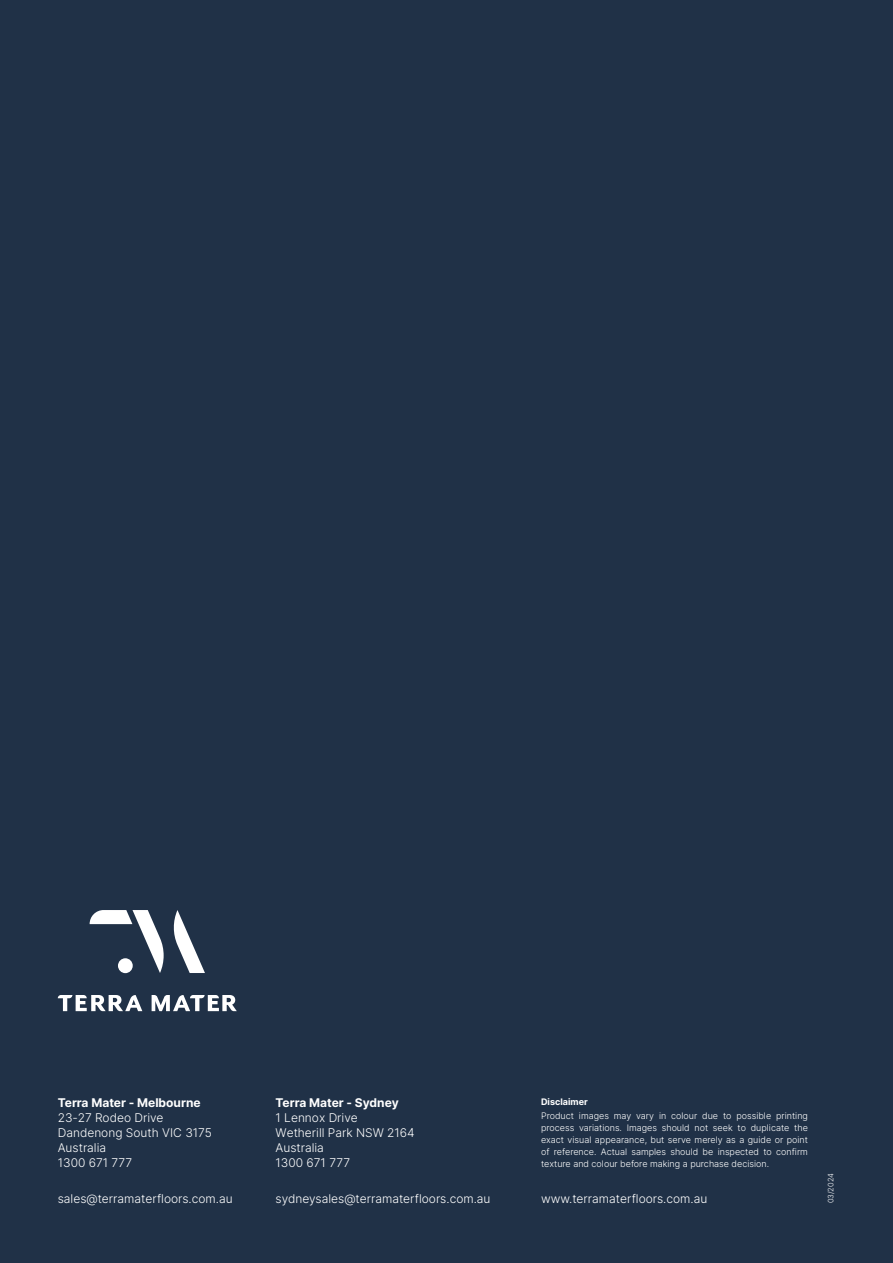
<style>
.page{position:relative;width:893px;height:1263px;background:#203147}
.page>*{position:absolute;margin:0;border:0;box-sizing:border-box;transform-origin:0 0}
.t1{font:300 12px/15px "Inter";color:#fff}
.t2{font:12px "Inter";color:#fff}
.t3{font:300 9px/12px "Inter";color:#fff;text-align:justify}
.t4{font:9px "Inter";color:#fff}
.t5{font:300 7.5px "Inter";color:#fff}
</style>
<div class="page">
<svg style="left:58px;top:995px;width:84px;height:16px"></svg>
<svg style="left:152px;top:995px;width:85px;height:16px"></svg>
<svg style="left:173px;top:910px;width:32px;height:63px"></svg>
<svg style="left:90px;top:910px;width:74px;height:63px"></svg>
<h1 class="t2" style="left:58px;top:1094px;width:144px">Terra Mater - Melbourne</h1>
<h1 class="t1" style="left:58px;top:1110px;width:156px">23-27 Rodeo Drive<br>Dandenong South VIC 3175<br>Australia<br>1300 671 777</h1>
<h1 class="t1" style="left:58px;top:1191px;width:176px">sales@terramaterfloors.com.au</h1>
<h1 class="t2" style="left:276px;top:1093px;width:125px">Terra Mater - Sydney</h1>
<h1 class="t1" style="left:276px;top:1109px;width:141px">1 Lennox Drive<br>Wetherill Park NSW 2164<br>Australia<br>1300 671 777</h1>
<h1 class="t1" style="left:276px;top:1191px;width:216px">sydneysales@terramaterfloors.com.au</h1>
<h1 class="t1" style="left:541px;top:1191px;width:168px">www.terramaterfloors.com.au</h1>
<p class="t4" style="left:541px;top:1095px;width:48px">Disclaimer</p>
<p class="t3" style="left:541px;top:1109px;width:268px">Product images may vary in colour due to possible printing process variations. Images should not seek to duplicate the exact visual appearance, but serve merely as a guide or point of reference. Actual samples should be inspected to confirm texture and colour before making a purchase decision.</p>
<p class="t5" style="left:825px;top:1203px;width:32px;rotate:-90deg">03/2024</p>
</div>
